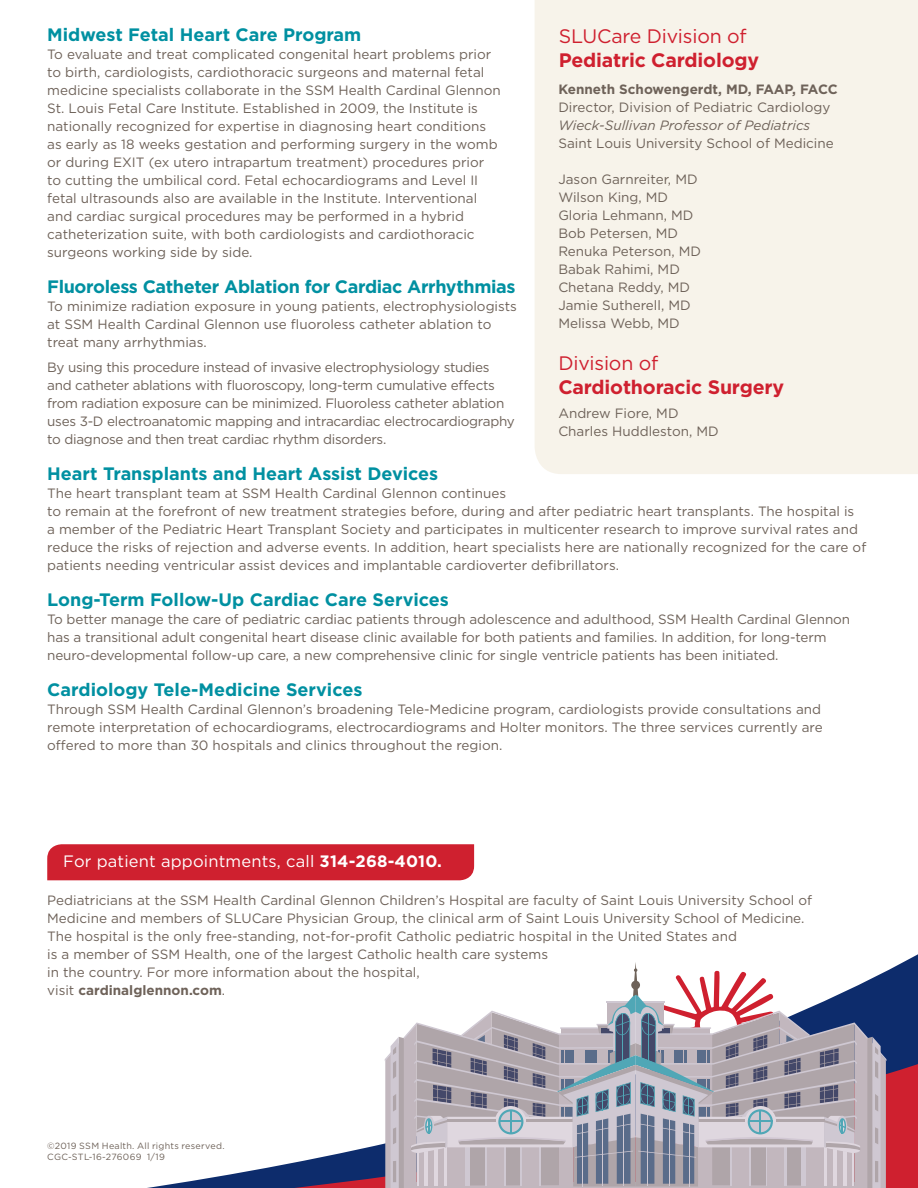
<style>
.page{position:relative;width:918px;height:1188px;background:#fff}
.page>*{position:absolute;margin:0;border:0;box-sizing:border-box;transform-origin:0 0}
.t1{font:700 19.5px "Gotham";letter-spacing:-.01em;color:#cf202f}
.t2{font:19.5px "Gotham";letter-spacing:-.01em;color:#cf202f}
.t3{font:700 18px "Gotham";color:#0090a1}
.t4{font:700 18px "Gotham";letter-spacing:-.02em;color:#0090a1}
.t5{font:16.5px "Gotham";letter-spacing:.01em;color:#fff}
.t6{font:13.5px/18px "Gotham";color:#6e6259}
.t7{font:13.5px/18px "Gotham";letter-spacing:-.02em;color:#6e6259}
.t8{font:italic 13.5px "Gotham";color:#6e6259}
.t9{font:700 13.5px "Gotham";color:#6e6259}
.t10{font:9px/10.5px "Gotham";letter-spacing:.025em;color:#6e6259}
.s1{font-weight:700}
</style>
<div class="page">
<div style="left:535px;top:0;width:383px;height:474px;background:#f7f3ea"></div>
<svg style="left:47px;top:880px;width:871px;height:134px"></svg>
<svg style="left:147px;top:1014px;width:771px;height:174px"></svg>
<svg style="left:385px;top:962px;width:502px;height:226px"></svg>
<div style="left:47px;top:844px;width:427px;height:36px;background:#cf202f"></div>
<h2 class="t3" style="left:47px;top:23px;width:316px">Midwest Fetal Heart Care Program</h2>
<p class="t6" style="left:47px;top:45px;width:455px">To evaluate and treat complicated congenital heart problems prior to birth, cardiologists, cardiothoracic surgeons and maternal fetal medicine specialists collaborate in the SSM Health Cardinal Glennon St. Louis Fetal Care Institute. Established in 2009, the Institute is nationally recognized for expertise in diagnosing heart conditions as early as 18 weeks gestation and performing surgery in the womb or during EXIT (ex utero intrapartum treatment) procedures prior to cutting the umbilical cord. Fetal echocardiograms and Level II fetal ultrasounds also are available in the Institute. Interventional and cardiac surgical procedures may be performed in a hybrid catheterization suite, with both cardiologists and cardiothoracic surgeons working side by side.</p>
<h2 class="t4" style="left:47px;top:275px;width:470px">Fluoroless Catheter Ablation for Cardiac Arrhythmias</h2>
<p class="t6" style="left:47px;top:297px;width:471px">To minimize radiation exposure in young patients, electrophysiologists at SSM Health Cardinal Glennon use fluoroless catheter ablation to treat many arrhythmias.</p>
<p class="t7" style="left:47px;top:358px;width:469px">By using this procedure instead of invasive electrophysiology studies and catheter ablations with fluoroscopy, long-term cumulative effects from radiation exposure can be minimized. Fluoroless catheter ablation uses 3-D electroanatomic mapping and intracardiac electrocardiography to diagnose and then treat cardiac rhythm disorders.</p>
<h2 class="t3" style="left:47px;top:462px;width:393px">Heart Transplants and Heart Assist Devices</h2>
<p class="t6" style="left:47px;top:484px;width:821px">The heart transplant team at SSM Health Cardinal Glennon continues<br>to remain at the forefront of new treatment strategies before, during and after pediatric heart transplants. The hospital is<br>a member of the Pediatric Heart Transplant Society and participates in multicenter research to improve survival rates and reduce the risks of rejection and adverse events. In addition, heart specialists here are nationally recognized for the care of patients needing ventricular assist devices and implantable cardioverter defibrillators.</p>
<h2 class="t3" style="left:47px;top:588px;width:403px">Long-Term Follow-Up Cardiac Care Services</h2>
<p class="t6" style="left:47px;top:610px;width:804px">To better manage the care of pediatric cardiac patients through adolescence and adulthood, SSM Health Cardinal Glennon has a transitional adult congenital heart disease clinic available for both patients and families. In addition, for long-term neuro-developmental follow-up care, a new comprehensive clinic for single ventricle patients has been initiated.</p>
<h2 class="t3" style="left:47px;top:678px;width:317px">Cardiology Tele-Medicine Services</h2>
<p class="t6" style="left:47px;top:700px;width:777px;text-align:justify">Through SSM Health Cardinal Glennon’s broadening Tele-Medicine program, cardiologists provide consultations and remote interpretation of echocardiograms, electrocardiograms and Holter monitors. The three services currently are offered to more than 30 hospitals and clinics throughout the region.</p>
<h1 class="t2" style="left:559px;top:23px;width:190px">SLUCare Division of</h1>
<h1 class="t1" style="left:559px;top:47px;width:202px">Pediatric Cardiology</h1>
<p class="t9" style="left:558px;top:80px;width:281px">Kenneth Schowengerdt, MD, FAAP, FACC</p>
<p class="t6" style="left:558px;top:98px;width:274px">Director, Division of Pediatric Cardiology</p>
<p class="t8" style="left:558px;top:116px;width:253px">Wieck-Sullivan Professor of Pediatrics</p>
<p class="t6" style="left:558px;top:134px;width:277px">Saint Louis University School of Medicine</p>
<p class="t6" style="left:558px;top:170px;width:144px">Jason Garnreiter, MD<br>Wilson King, MD<br>Gloria Lehmann, MD<br>Bob Petersen, MD<br>Renuka Peterson, MD<br>Babak Rahimi, MD<br>Chetana Reddy, MD<br>Jamie Sutherell, MD<br>Melissa Webb, MD</p>
<h1 class="t2" style="left:558px;top:350px;width:102px">Division of</h1>
<h1 class="t1" style="left:558px;top:374px;width:227px">Cardiothoracic Surgery</h1>
<p class="t6" style="left:558px;top:404px;width:162px">Andrew Fiore, MD<br>Charles Huddleston, MD</p>
<p class="t5" style="left:63px;top:851px;width:380px">For patient appointments, call <span class="s1">314-268-4010.</span></p>
<p class="t6" style="left:47px;top:891px;width:766px">Pediatricians at the SSM Health Cardinal Glennon Children’s Hospital are faculty of Saint Louis University School of Medicine and members of SLUCare Physician Group, the clinical arm of Saint Louis University School of Medicine.<br>The hospital is the only free-standing, not-for-profit Catholic pediatric hospital in the United States and<br>is a member of SSM Health, one of the largest Catholic health care systems<br>in the country. For more information about the hospital,<br>visit <span class="s1">cardinalglennon.com</span>.</p>
<p class="t10" style="left:47px;top:1140px;width:179px">©2019 SSM Health. All rights reserved.<br>CGC-STL-16-276069 1/19</p>
</div>
